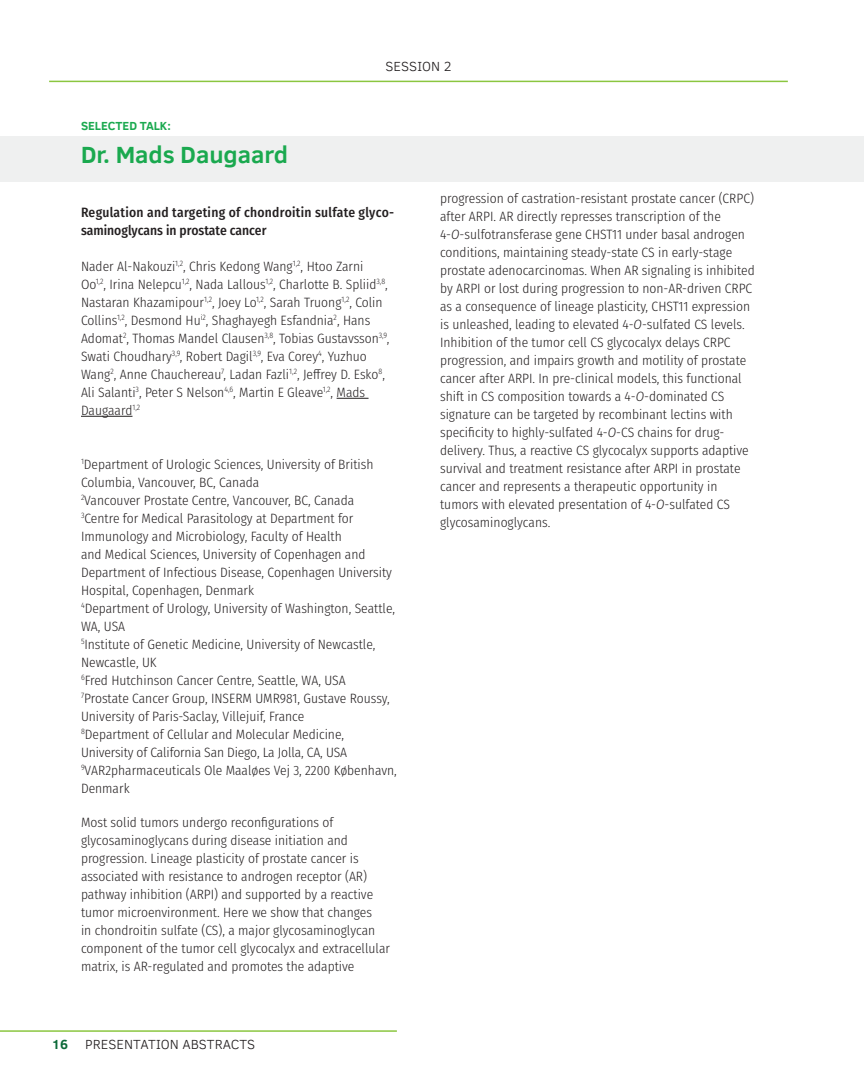
<style>
.page{position:relative;width:864px;height:1080px;background:#fff}
.page>*{position:absolute;margin:0;border:0;box-sizing:border-box;transform-origin:0 0}
.t1{font:700 24px "Clear Sans";color:#1aa94f}
.t2{font:300 13.5px/18px "Fira Sans Condensed";color:#231f20}
.t3{font:500 13.5px/18px "Fira Sans Condensed";letter-spacing:.015em;color:#231f20}
.t4{font:300 13.5px "Clear Sans";color:#231f20}
.t5{font:700 13.5px "Clear Sans";color:#0c6a39}
.t6{font:700 12px "Clear Sans";color:#1aa94f}
.s1{font-style:italic}
</style>
<div class="page">
<hr style="left:0;top:1030px;width:397px;height:2px;background:#8bc640">
<div style="left:0;top:136px;width:864px;height:46px;background:#eff0f0"></div>
<hr style="left:337px;top:398px;width:32px;height:1px;background:#231f20">
<hr style="left:81px;top:416px;width:51px;height:1px;background:#231f20">
<hr style="left:49px;top:81px;width:739px;height:1px;background:#8bc640">
<p class="t4" style="left:386px;top:57px;width:67px">SESSION 2</p>
<p class="t6" style="left:81px;top:117px;width:91px">SELECTED TALK:</p>
<p class="t1" style="left:81px;top:137px;width:209px">Dr. Mads Daugaard</p>
<p class="t3" style="left:81px;top:203px;width:315px">Regulation and targeting of chondroitin sulfate glyco&shy;saminoglycans in prostate cancer</p>
<p class="t2" style="left:81px;top:257px;width:310px">Nader Al-Nakouzi<sup>1,2</sup>, Chris Kedong Wang<sup>1,2</sup>, Htoo Zarni Oo<sup>1,2</sup>, Irina Nelepcu<sup>1,2</sup>, Nada Lallous<sup>1,2</sup>, Charlotte B. Spliid<sup>3,8</sup>, Nastaran Khazamipour<sup>1,2</sup>, Joey Lo<sup>1,2</sup>, Sarah Truong<sup>1,2</sup>, Colin Collins<sup>1,2</sup>, Desmond Hu<sup>i2</sup>, Shaghayegh Esfandnia<sup>2</sup>, Hans Adomat<sup>2</sup>, Thomas Mandel Clausen<sup>3,8</sup>, Tobias Gustavsson<sup>3,9</sup>, Swati Choudhary<sup>3,9</sup>, Robert Dagil<sup>3,9</sup>, Eva Corey<sup>4</sup>, Yuzhuo Wang<sup>2</sup>, Anne Chauchereau<sup>7</sup>, Ladan Fazli<sup>1,2</sup>, Jeffrey D. Esko<sup>8</sup>, Ali Salanti<sup>3</sup>, Peter S Nelson<sup>4,6</sup>, Martin E Gleave<sup>1,2</sup>, Mads Daugaard<sup>1,2</sup></p>
<p class="t2" style="left:81px;top:455px;width:294px"><sup>1</sup>Department of Urologic Sciences, University of British<br>Columbia, Vancouver, BC, Canada</p>
<p class="t2" style="left:81px;top:491px;width:275px"><sup>2</sup>Vancouver Prostate Centre, Vancouver, BC, Canada</p>
<p class="t2" style="left:81px;top:509px;width:313px"><sup>3</sup>Centre for Medical Parasitology at Department for Immunology and Microbiology, Faculty of Health<br>and Medical Sciences, University of Copenhagen and Department of Infectious Disease, Copenhagen University Hospital, Copenhagen, Denmark</p>
<p class="t2" style="left:81px;top:599px;width:316px"><sup>4</sup>Department of Urology, University of Washington, Seattle,<br>WA, USA</p>
<p class="t2" style="left:81px;top:635px;width:296px"><sup>5</sup>Institute of Genetic Medicine, University of Newcastle,<br>Newcastle, UK</p>
<p class="t2" style="left:81px;top:671px;width:266px"><sup>6</sup>Fred Hutchinson Cancer Centre, Seattle, WA, USA</p>
<p class="t2" style="left:81px;top:689px;width:310px"><sup>7</sup>Prostate Cancer Group, INSERM UMR981, Gustave Roussy,<br>University of Paris-Saclay, Villejuif, France</p>
<p class="t2" style="left:81px;top:725px;width:268px"><sup>8</sup>Department of Cellular and Molecular Medicine,<br>University of California San Diego, La Jolla, CA, USA</p>
<p class="t2" style="left:81px;top:761px;width:317px"><sup>9</sup>VAR2pharmaceuticals Ole Maaløes Vej 3, 2200 København,<br>Denmark</p>
<p class="t2" style="left:81px;top:814px;width:311px">Most solid tumors undergo reconfigurations of glycosaminoglycans during disease initiation and progression. Lineage plasticity of prostate cancer is associated with resistance to androgen receptor (AR) pathway inhibition (ARPI) and supported by a reactive tumor microenvironment. Here we show that changes<br>in chondroitin sulfate (CS), a major glycosaminoglycan component of the tumor cell glycocalyx and extracellular matrix, is AR-regulated and promotes the adaptive</p>
<p class="t5" style="left:52px;top:1035px;width:18px">16</p>
<p class="t4" style="left:85px;top:1036px;width:171px">PRESENTATION ABSTRACTS</p>
<p class="t2" style="left:440px;top:189px;width:315px">progression of castration-resistant prostate cancer (CRPC)</p>
<p class="t2" style="left:440px;top:207px;width:306px">after ARPI. AR directly represses transcription of the<br>4-<span class="s1">O</span>-sulfotransferase gene CHST11 under basal androgen</p>
<p class="t2" style="left:440px;top:243px;width:294px">conditions, maintaining steady-state CS in early-stage</p>
<p class="t2" style="left:440px;top:261px;width:316px">prostate adenocarcinomas. When AR signaling is inhibited by ARPI or lost during progression to non-AR-driven CRPC as a consequence of lineage plasticity, CHST11 expression is unleashed, leading to elevated 4-<span class="s1">O</span>-sulfated CS levels.<br>Inhibition of the tumor cell CS glycocalyx delays CRPC progression, and impairs growth and motility of prostate cancer after ARPI. In pre-clinical models, this functional shift in CS composition towards a 4-<span class="s1">O</span>-dominated CS signature can be targeted by recombinant lectins with specificity to highly-sulfated 4-<span class="s1">O</span>-CS chains for drug&shy;delivery. Thus, a reactive CS glycocalyx supports adaptive survival and treatment resistance after ARPI in prostate cancer and represents a therapeutic opportunity in tumors with elevated presentation of 4-<span class="s1">O</span>-sulfated CS glycosaminoglycans.</p>
</div>
